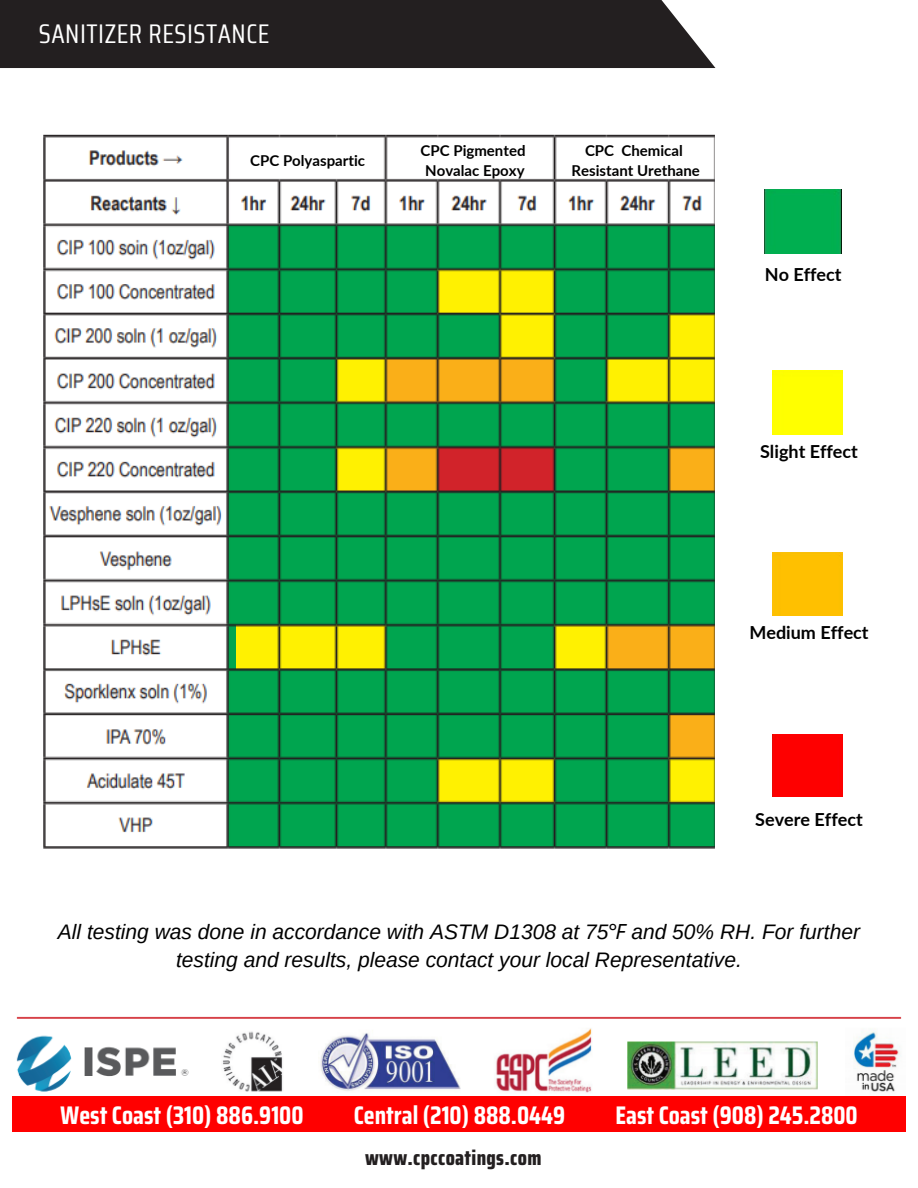
<style>
.page{position:relative;width:918px;height:1188px;background:#fff}
.page>*{position:absolute;margin:0;border:0;box-sizing:border-box;transform-origin:0 0}
.t1{font:27px "Saira Condensed";letter-spacing:.02em;color:#fff}
.t2{font:700 25.5px "Saira Condensed";color:#fff}
.t3{font:italic 21px/28.2px "Arimo";color:#000;text-align:center}
.t4{font:800 21px "Saira Condensed";letter-spacing:.015em;color:#231f20}
.t5{font:700 18px "Lato";color:#000}
.t6{font:700 15px "Lato";color:#000}
.s1{font-family:"Noto Sans"}
</style>
<div class="page">
<div style="left:0;top:0;width:716px;height:68px;background:#231f20"></div>
<img style="left:236px;top:134px;width:479px;height:715px">
<img style="left:43px;top:134px;width:193px;height:715px">
<div style="left:765px;top:190px;width:76px;height:64px;background:#00af50"></div>
<div style="left:772px;top:370px;width:70px;height:64px;background:#ff0"></div>
<div style="left:772px;top:553px;width:70px;height:63px;background:#ffc000"></div>
<div style="left:772px;top:734px;width:70px;height:63px;background:#fe0000"></div>
<div style="left:252px;top:144px;width:125px;height:26px;background:#fff"></div>
<div style="left:405px;top:144px;width:126px;height:26px;background:#fff"></div>
<div style="left:571px;top:144px;width:126px;height:26px;background:#fff"></div>
<img style="left:12px;top:1016px;width:894px;height:116px">
<div style="left:12px;top:1096px;width:894px;height:35px;background:#f00"></div>
<p class="t1" style="left:39px;top:13px;width:232px">SANITIZER RESISTANCE</p>
<p class="t6" style="left:250px;top:152px;width:116px">CPC Polyaspartic</p>
<p class="t6" style="left:421px;top:141px;width:106px">CPC Pigmented</p>
<p class="t6" style="left:425px;top:162px;width:101px">Novalac Epoxy</p>
<p class="t6" style="left:585px;top:141px;width:99px">CPC Chemical</p>
<p class="t6" style="left:572px;top:162px;width:130px">Resistant Urethane</p>
<p class="t5" style="left:765px;top:263px;width:78px">No Effect</p>
<p class="t5" style="left:760px;top:440px;width:99px">Slight Effect</p>
<p class="t5" style="left:749px;top:621px;width:121px">Medium Effect</p>
<p class="t5" style="left:755px;top:808px;width:109px">Severe Effect</p>
<p class="t3" style="left:58px;top:918px;width:804px">All testing was done in accordance with ASTM D1308 at 75<span class="s1">℉</span> and 50% RH. For further testing and results, please contact your local Representative.</p>
<p class="t2" style="left:60px;top:1095px;width:245px">West Coast (310) 886.9100</p>
<p class="t2" style="left:354px;top:1095px;width:213px">Central (210) 888.0449</p>
<p class="t2" style="left:615px;top:1095px;width:244px">East Coast (908) 245.2800</p>
<p class="t4" style="left:365px;top:1141px;width:178px">www.cpccoatings.com</p>
</div>
